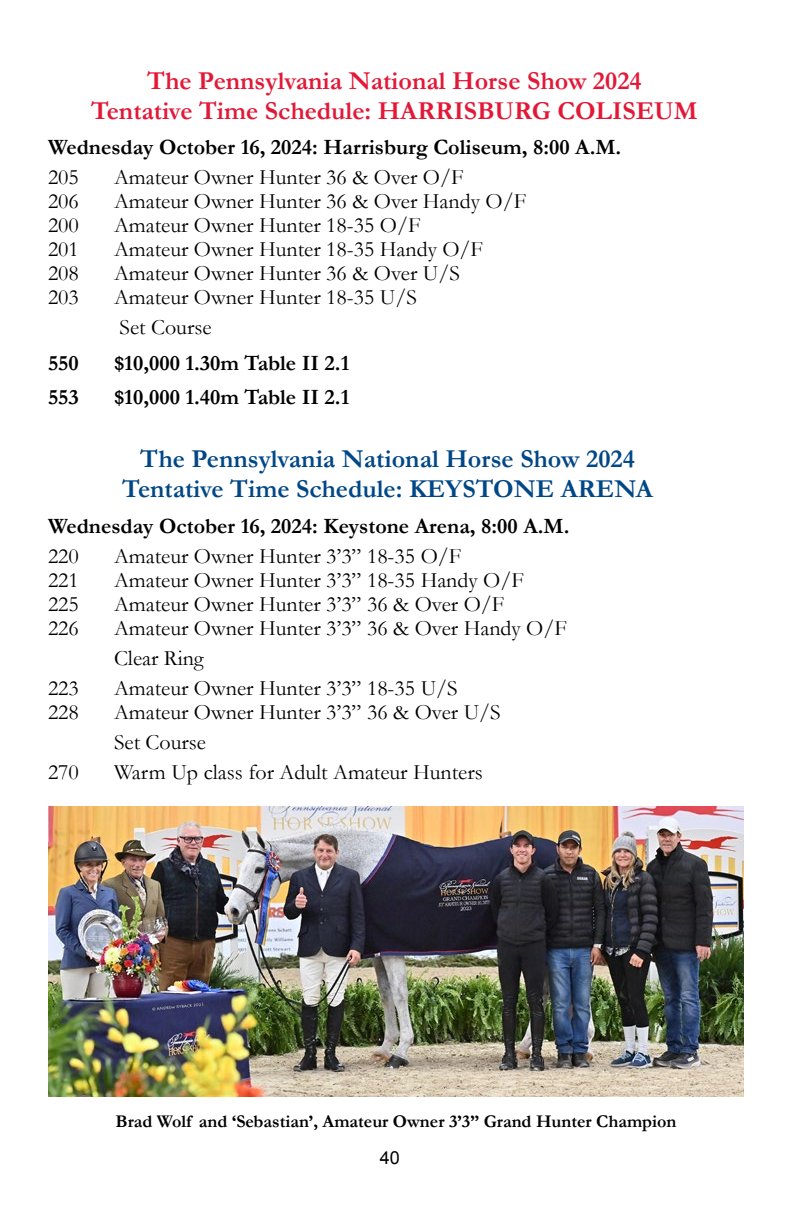
<style>
.page{position:relative;width:792px;height:1224px;background:#fff}
.page>*{position:absolute;margin:0;border:0;box-sizing:border-box;transform-origin:0 0}
.t1{font:700 26px/30px "Garamond";color:#e31837;text-align:center}
.t2{font:700 26px/30px "Garamond";color:#004787;text-align:center}
.t3{font:22px/30px "Garamond";color:#000}
.t4{font:700 22px "Garamond";color:#000}
.t5{font:700 18px "Garamond";color:#000}
.t6{font:18px "Arial";color:#000}
</style>
<div class="page">
<img style="left:48px;top:806px;width:696px;height:290px">
<p class="t1" style="left:91px;top:65px;width:608px">The Pennsylvania National Horse Show 2024<br>Tentative Time Schedule: HARRISBURG COLISEUM</p>
<p class="t4" style="left:48px;top:133px;width:575px">Wednesday October 16, 2024: Harrisburg Coliseum, 8:00 A.M.</p>
<p class="t3" style="left:48px;top:161px;width:32px">205</p>
<p class="t3" style="left:114px;top:161px;width:351px">Amateur Owner Hunter 36 &amp; Over O/F</p>
<p class="t3" style="left:48px;top:185px;width:32px">206</p>
<p class="t3" style="left:114px;top:185px;width:414px">Amateur Owner Hunter 36 &amp; Over Handy O/F</p>
<p class="t3" style="left:48px;top:209px;width:32px">200</p>
<p class="t3" style="left:114px;top:209px;width:308px">Amateur Owner Hunter 18-35 O/F</p>
<p class="t3" style="left:48px;top:233px;width:32px">201</p>
<p class="t3" style="left:114px;top:233px;width:370px">Amateur Owner Hunter 18-35 Handy O/F</p>
<p class="t3" style="left:48px;top:257px;width:32px">208</p>
<p class="t3" style="left:114px;top:257px;width:348px">Amateur Owner Hunter 36 &amp; Over U/S</p>
<p class="t3" style="left:48px;top:281px;width:32px">203</p>
<p class="t3" style="left:114px;top:281px;width:304px">Amateur Owner Hunter 18-35 U/S<br>Set Course</p>
<p class="t4" style="left:48px;top:350px;width:32px">550</p>
<p class="t4" style="left:114px;top:350px;width:237px">$10,000 1.30m Table II 2.1</p>
<p class="t4" style="left:48px;top:384px;width:32px">553</p>
<p class="t4" style="left:114px;top:384px;width:237px">$10,000 1.40m Table II 2.1</p>
<p class="t2" style="left:122px;top:443px;width:532px">The Pennsylvania National Horse Show 2024<br>Tentative Time Schedule: KEYSTONE ARENA</p>
<p class="t4" style="left:48px;top:513px;width:523px">Wednesday October 16, 2024: Keystone Arena, 8:00 A.M.</p>
<p class="t3" style="left:48px;top:541px;width:32px">220</p>
<p class="t3" style="left:114px;top:541px;width:349px">Amateur Owner Hunter 3’3” 18-35 O/F</p>
<p class="t3" style="left:48px;top:565px;width:32px">221</p>
<p class="t3" style="left:114px;top:565px;width:411px">Amateur Owner Hunter 3’3” 18-35 Handy O/F</p>
<p class="t3" style="left:48px;top:589px;width:32px">225</p>
<p class="t3" style="left:114px;top:589px;width:392px">Amateur Owner Hunter 3’3” 36 &amp; Over O/F</p>
<p class="t3" style="left:48px;top:613px;width:32px">226</p>
<p class="t3" style="left:114px;top:613px;width:454px">Amateur Owner Hunter 3’3” 36 &amp; Over Handy O/F<br>Clear Ring</p>
<p class="t3" style="left:48px;top:673px;width:32px">223</p>
<p class="t3" style="left:114px;top:673px;width:345px">Amateur Owner Hunter 3’3” 18-35 U/S</p>
<p class="t3" style="left:48px;top:697px;width:32px">228</p>
<p class="t3" style="left:114px;top:697px;width:388px">Amateur Owner Hunter 3’3” 36 &amp; Over U/S<br>Set Course</p>
<p class="t3" style="left:48px;top:757px;width:32px">270</p>
<p class="t3" style="left:114px;top:757px;width:370px">Warm Up class for Adult Amateur Hunters</p>
<p class="t5" style="left:116px;top:1110px;width:562px">Brad Wolf and ‘Sebastian’, Amateur Owner 3’3” Grand Hunter Champion</p>
<p class="t6" style="left:380px;top:1146px;width:22px">40</p>
</div>
